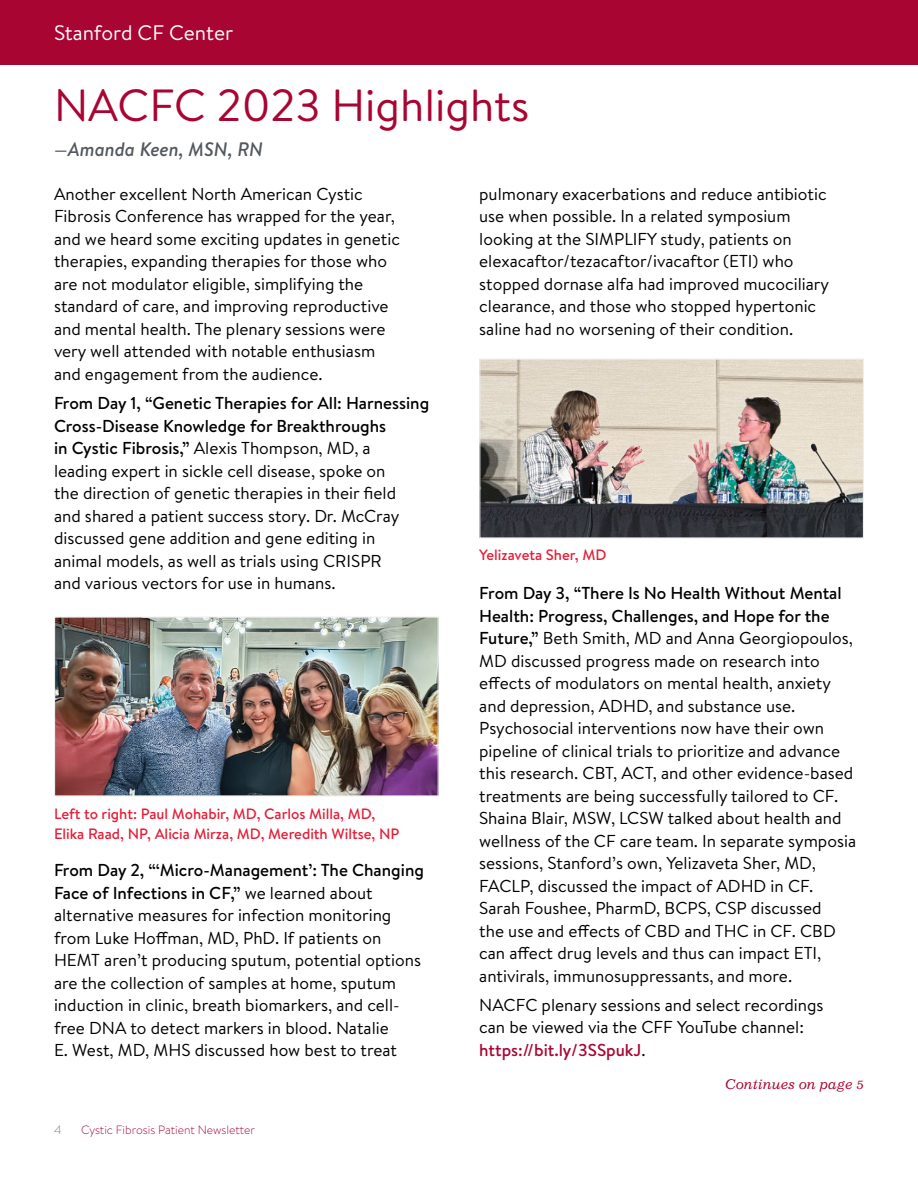
<style>
.page{position:relative;width:918px;height:1188px;background:#fff}
.page>*{position:absolute;margin:0;border:0;box-sizing:border-box;transform-origin:0 0}
.t1{font:45px "Brandon Text";color:#a90533}
.t2{font:21px "Brandon Text";color:#fff}
.t3{font:italic 500 19.5px "Brandon Text";color:#53585f}
.t4{font:17.25px/22.5px "Brandon Text";color:#000}
.t5{font:500 15px/19.5px "Brandon Text";color:#e61d36}
.t6{font:italic 13.5px "Impressum LT";color:#a90533}
.t7{font:300 12px "Brandon Text";color:#a90533}
.t8{font:300 12px "Brandon Text";color:#7a7b82}
.s1{font-weight:500}
.s2{font-weight:500;color:#a90533}
</style>
<div class="page">
<div style="left:0;top:0;width:918px;height:65px;background:#a90533"></div>
<img style="left:56px;top:618px;width:381px;height:176px">
<div style="left:54px;top:616px;width:385px;height:180px;border:1px solid #eeeeef"></div>
<img style="left:481px;top:361px;width:381px;height:176px">
<div style="left:479px;top:359px;width:385px;height:180px;border:1px solid #eeeeef"></div>
<p class="t2" style="left:54px;top:19px;width:181px">Stanford CF Center</p>
<h1 class="t1" style="left:54px;top:75px;width:477px">NACFC 2023 Highlights</h1>
<p class="t3" style="left:54px;top:136px;width:211px">—Amanda Keen, MSN, RN</p>
<p class="t4" style="left:54px;top:182px;width:348px">Another excellent North American Cystic Fibrosis Conference has wrapped for the year, and we heard some exciting updates in genetic therapies, expanding therapies for those who are not modulator eligible, simplifying the standard of care, and improving reproductive and mental health. The plenary sessions were very well attended with notable enthusiasm and engagement from the audience.</p>
<p class="t4" style="left:54px;top:391px;width:377px"><span class="s1">From Day 1, “Genetic Therapies for All: Harnessing Cross-Disease Knowledge for Breakthroughs<br>in Cystic Fibrosis,”</span> Alexis Thompson, MD, a<br>leading expert in sickle cell disease, spoke on<br>the direction of genetic therapies in their field<br>and shared a patient success story. Dr. McCray discussed gene addition and gene editing in<br>animal models, as well as trials using CRISPR<br>and various vectors for use in humans.</p>
<p class="t4" style="left:479px;top:182px;width:351px">pulmonary exacerbations and reduce antibiotic use when possible. In a related symposium looking at the SIMPLIFY study, patients on elexacaftor/tezacaftor/ivacaftor (ETI) who stopped dornase alfa had improved mucociliary clearance, and those who stopped hypertonic saline had no worsening of their condition.</p>
<p class="t5" style="left:479px;top:545px;width:129px">Yelizaveta Sher, MD</p>
<p class="t4" style="left:479px;top:581px;width:378px"><span class="s1">From Day 3, “There Is No Health Without Mental Health: Progress, Challenges, and Hope for the Future,”</span> Beth Smith, MD and Anna Georgiopoulos, MD discussed progress made on research into effects of modulators on mental health, anxiety and depression, ADHD, and substance use.<br>Psychosocial interventions now have their own pipeline of clinical trials to prioritize and advance this research. CBT, ACT, and other evidence-based treatments are being successfully tailored to CF.<br>Shaina Blair, MSW, LCSW talked about health and wellness of the CF care team. In separate symposia sessions, Stanford’s own, Yelizaveta Sher, MD, FACLP, discussed the impact of ADHD in CF.<br>Sarah Foushee, PharmD, BCPS, CSP discussed<br>the use and effects of CBD and THC in CF. CBD can affect drug levels and thus can impact ETI, antivirals, immunosuppressants, and more.</p>
<p class="t4" style="left:479px;top:993px;width:346px">NACFC plenary sessions and select recordings can be viewed via the CFF YouTube channel: <span class="s2">https://bit.ly/3SSpukJ</span>.</p>
<p class="t5" style="left:54px;top:804px;width:347px">Left to right: Paul Mohabir, MD, Carlos Milla, MD,<br>Elika Raad, NP, Alicia Mirza, MD, Meredith Wiltse, NP</p>
<p class="t4" style="left:54px;top:859px;width:372px"><span class="s1">From Day 2, “‘Micro-Management’: The Changing Face of Infections in CF,”</span> we learned about alternative measures for infection monitoring from Luke Hoffman, MD, PhD. If patients on HEMT aren’t producing sputum, potential options are the collection of samples at home, sputum induction in clinic, breath biomarkers, and cell&shy;free DNA to detect markers in blood. Natalie<br>E. West, MD, MHS discussed how best to treat</p>
<p class="t8" style="left:54px;top:1122px;width:9px">4</p>
<p class="t7" style="left:81px;top:1122px;width:176px">Cystic Fibrosis Patient Newsletter</p>
<p class="t6" style="left:725px;top:1076px;width:140px">Continues on page 5</p>
</div>
